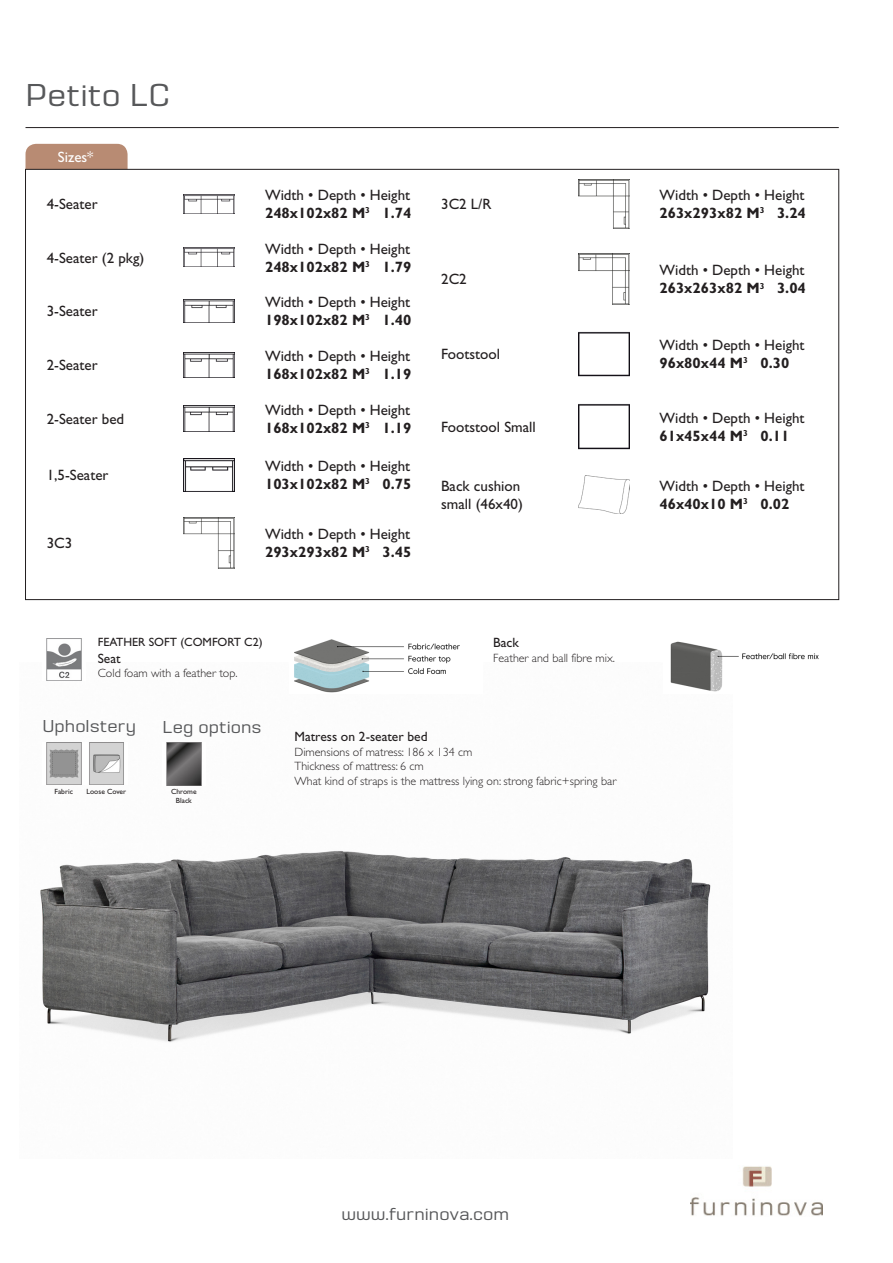
<style>
.page{position:relative;width:893px;height:1263px;background:#fff}
.page>*{position:absolute;margin:0;border:0;box-sizing:border-box;transform-origin:0 0}
.Varumärke{font:300 33px "House Gothic HG23 Text";color:#57585a}
.Web{font:300 18px "House Gothic HG23 Text";color:#57585a}
.Teknikrubrik{font:300 18px "House Gothic HG23 Text";color:#57585a}
.Teknikrubrik_Ben{font:300 18px "House Gothic HG23 Text";color:#57585a}
.Dimensioner{font:15px "Gill Sans Std";color:#231f20}
.TabelltextMatt{font:700 15px "Gill Sans Std";color:#231f20}
.TabelltextV{font:15px/18px "Gill Sans Std";color:#231f20}
.t1{font:15px "Gill Sans Std";color:#fff}
.BeskrivningText{font:13.5px "Gill Sans Std";color:#231f20}
.BeskrivningRubrik{font:13.5px "Gill Sans Std";color:#231f20}
.BeskrivningText-2{font:300 12px "Gill Sans Std";color:#231f20}
.BeskrivningNamn{font:12px "Gill Sans Std";color:#231f20}
.Ikontext{font:7.5px/9px "Gill Sans Std";color:#231f20;text-align:center}
</style>
<div class="page">
<hr style="left:26px;top:127px;width:813px;height:1px;background:#231f20">
<div style="left:26px;top:144px;width:102px;height:25px;background:#b88b73"></div>
<img style="left:40px;top:742px;width:671px;height:300px">
<img style="left:690px;top:1166px;width:133px;height:50px">
<img style="left:46px;top:638px;width:36px;height:43px">
<img style="left:294px;top:639px;width:166px;height:54px">
<img style="left:670px;top:641px;width:149px;height:51px">
<img style="left:43px;top:742px;width:42px;height:43px">
<svg style="left:85px;top:742px;width:43px;height:43px;fill:#d3d3d3"></svg>
<img style="left:163px;top:743px;width:42px;height:42px">
<img style="left:184px;top:194px;width:51px;height:19px">
<img style="left:184px;top:248px;width:51px;height:19px">
<img style="left:184px;top:299px;width:51px;height:24px">
<img style="left:184px;top:352px;width:51px;height:26px">
<img style="left:184px;top:406px;width:51px;height:25px">
<img style="left:184px;top:458px;width:51px;height:34px">
<img style="left:184px;top:517px;width:51px;height:51px">
<img style="left:578px;top:180px;width:51px;height:48px">
<img style="left:578px;top:254px;width:51px;height:51px">
<img style="left:578px;top:331px;width:51px;height:46px">
<img style="left:578px;top:404px;width:51px;height:46px">
<img style="left:578px;top:475px;width:51px;height:39px">
<p class="Varumärke" style="left:26px;top:78px;width:147px">Petito LC</p>
<p class="t1" style="left:58px;top:148px;width:37px">Sizes*</p>
<p class="TabelltextV" style="left:47px;top:195px;width:52px">4-Seater</p>
<p class="TabelltextV" style="left:47px;top:249px;width:99px">4-Seater (2 pkg)</p>
<p class="TabelltextV" style="left:47px;top:302px;width:52px">3-Seater</p>
<p class="TabelltextV" style="left:47px;top:356px;width:52px">2-Seater</p>
<p class="TabelltextV" style="left:47px;top:410px;width:79px">2-Seater bed</p>
<p class="TabelltextV" style="left:47px;top:466px;width:63px">1,5-Seater</p>
<p class="TabelltextV" style="left:47px;top:534px;width:27px">3C3</p>
<p class="Dimensioner" style="left:265px;top:186px;width:147px">Width • Depth • Height</p>
<p class="TabelltextMatt" style="left:265px;top:204px;width:148px">248x102x82 M<sup>3</sup> 1.74</p>
<p class="Dimensioner" style="left:265px;top:240px;width:147px">Width • Depth • Height</p>
<p class="TabelltextMatt" style="left:265px;top:258px;width:148px">248x102x82 M<sup>3</sup> 1.79</p>
<p class="Dimensioner" style="left:265px;top:294px;width:147px">Width • Depth • Height</p>
<p class="TabelltextMatt" style="left:265px;top:311px;width:148px">198x102x82 M<sup>3</sup> 1.40</p>
<p class="Dimensioner" style="left:265px;top:347px;width:147px">Width • Depth • Height</p>
<p class="TabelltextMatt" style="left:265px;top:365px;width:148px">168x102x82 M<sup>3</sup> 1.19</p>
<p class="Dimensioner" style="left:265px;top:401px;width:147px">Width • Depth • Height</p>
<p class="TabelltextMatt" style="left:265px;top:419px;width:148px">168x102x82 M<sup>3</sup> 1.19</p>
<p class="Dimensioner" style="left:265px;top:458px;width:147px">Width • Depth • Height</p>
<p class="TabelltextMatt" style="left:265px;top:475px;width:148px">103x102x82 M<sup>3</sup> 0.75</p>
<p class="Dimensioner" style="left:265px;top:525px;width:147px">Width • Depth • Height</p>
<p class="TabelltextMatt" style="left:265px;top:543px;width:148px">293x293x82 M<sup>3</sup> 3.45</p>
<p class="TabelltextV" style="left:441px;top:195px;width:52px">3C2 L/R</p>
<p class="TabelltextV" style="left:441px;top:271px;width:27px">2C2</p>
<p class="TabelltextV" style="left:441px;top:345px;width:60px">Footstool</p>
<p class="TabelltextV" style="left:441px;top:418px;width:96px">Footstool Small</p>
<p class="Dimensioner" style="left:659px;top:187px;width:147px">Width • Depth • Height</p>
<p class="TabelltextMatt" style="left:659px;top:204px;width:148px">263x293x82 M<sup>3</sup> 3.24</p>
<p class="Dimensioner" style="left:659px;top:262px;width:147px">Width • Depth • Height</p>
<p class="TabelltextMatt" style="left:659px;top:280px;width:148px">263x263x82 M<sup>3</sup> 3.04</p>
<p class="Dimensioner" style="left:659px;top:336px;width:147px">Width • Depth • Height</p>
<p class="TabelltextMatt" style="left:659px;top:354px;width:131px">96x80x44 M<sup>3</sup> 0.30</p>
<p class="Dimensioner" style="left:659px;top:409px;width:147px">Width • Depth • Height</p>
<p class="TabelltextMatt" style="left:659px;top:427px;width:131px">61x45x44 M<sup>3</sup> 0.11</p>
<p class="TabelltextV" style="left:441px;top:477px;width:83px">Back cushion small (46x40)</p>
<p class="Dimensioner" style="left:659px;top:477px;width:147px">Width • Depth • Height</p>
<p class="TabelltextMatt" style="left:659px;top:495px;width:131px">46x40x10 M<sup>3</sup> 0.02</p>
<p class="BeskrivningNamn" style="left:98px;top:635px;width:166px">FEATHER SOFT (COMFORT C2)</p>
<p class="BeskrivningRubrik" style="left:98px;top:650px;width:24px">Seat</p>
<p class="BeskrivningText-2" style="left:98px;top:666px;width:141px">Cold foam with a feather top.</p>
<p class="BeskrivningRubrik" style="left:493px;top:635px;width:27px">Back</p>
<p class="BeskrivningText-2" style="left:493px;top:651px;width:123px">Feather and ball fibre mix.</p>
<p class="Teknikrubrik" style="left:43px;top:716px;width:95px">Upholstery</p>
<p class="Ikontext" style="left:55px;top:787px;width:20px">Fabric</p>
<p class="Ikontext" style="left:87px;top:787px;width:41px">Loose Cover</p>
<p class="Teknikrubrik_Ben" style="left:163px;top:717px;width:101px">Leg options</p>
<p class="Ikontext" style="left:171px;top:787px;width:27px">Chrome<br>Black</p>
<p class="BeskrivningText" style="left:294px;top:729px;width:135px">Matress on 2-seater bed</p>
<p class="BeskrivningText-2" style="left:294px;top:745px;width:179px">Dimensions of matress: 186 x 134 cm</p>
<p class="BeskrivningText-2" style="left:294px;top:759px;width:131px">Thickness of mattress: 6 cm</p>
<p class="BeskrivningText-2" style="left:294px;top:774px;width:323px">What kind of straps is the mattress lying on: strong fabric+spring bar</p>
<p class="Web" style="left:341px;top:1204px;width:169px">www.furninova.com</p>
</div>
